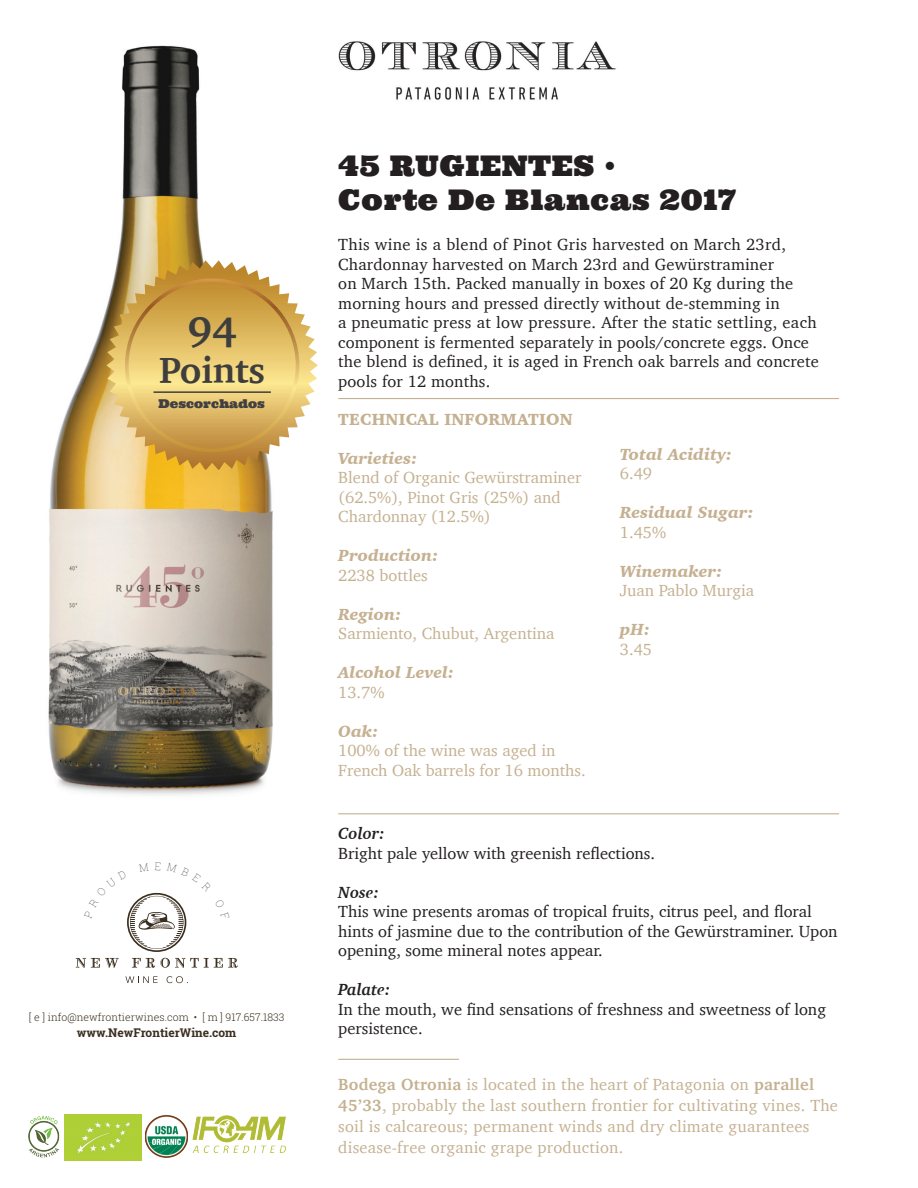
<style>
.page{position:relative;width:918px;height:1188px;background:#fff}
.page>*{position:absolute;margin:0;border:0;box-sizing:border-box;transform-origin:0 0}
.t1{font:700 42.3px "Charter";color:#3e3e3f}
.t2{font:700 37.2px "Charter";color:#3e3e3f}
.t3{font:28.5px/34.5px "Ultra";letter-spacing:.025em;color:#231f20}
.t4{font:16.5px/19.5px "Charter";letter-spacing:.005em;color:#231f20}
.t5{font:16.5px/19.5px "Charter";letter-spacing:.015em;color:#c5b191}
.t6{font:italic 900 16.5px "Charter";color:#c5b191}
.t7{font:900 16.5px "Charter";letter-spacing:.015em;color:#c5b191}
.t8{font:italic 700 16.5px "Charter";color:#231f20}
.t9{font:12.15px "Ultra";color:#413f41}
.t10{font:700 12px "Roboto Slab";color:#3a2e1f}
.t11{font:300 10.5px "Roboto Slab";color:#3a2e1f}
.s1{font-weight:700}
</style>
<div class="page">
<img style="left:338px;top:41px;width:278px;height:59px">
<hr style="left:338px;top:813px;width:501px;height:1px;background:#c5b191">
<hr style="left:338px;top:1059px;width:121px;height:1px;background:#c5b191">
<hr style="left:338px;top:398px;width:501px;height:1px;background:#c5b191">
<img style="left:48px;top:45px;width:225px;height:751px">
<svg style="left:106px;top:260px;width:212px;height:210px"></svg>
<svg style="left:125px;top:279px;width:174px;height:173px;background:#ddb866"></svg>
<hr style="left:154px;top:391px;width:117px;height:2px;background:#413f41">
<svg style="left:76px;top:958px;width:43px;height:10px"></svg>
<svg style="left:132px;top:958px;width:106px;height:10px"></svg>
<svg style="left:125px;top:976px;width:33px;height:7px"></svg>
<svg style="left:167px;top:976px;width:21px;height:7px"></svg>
<img style="left:145px;top:1115px;width:43px;height:43px">
<img style="left:192px;top:1115px;width:94px;height:38px">
<img style="left:65px;top:1115px;width:76px;height:45px">
<img style="left:28px;top:1116px;width:32px;height:42px">
<svg style="left:127px;top:892px;width:60px;height:60px"></svg>
<h1 class="t1" style="left:188px;top:295px;width:51px">94</h1>
<h2 class="t2" style="left:159px;top:338px;width:108px">Points</h2>
<p class="t9" style="left:159px;top:396px;width:108px">Descorchados</p>
<p class="t11" style="left:29px;top:1010px;width:257px">[ e ] info@newfrontierwines.com • [ m ] 917.657.1833</p>
<p class="t10" style="left:77px;top:1025px;width:161px">www.NewFrontierWine.com</p>
<h3 class="t3" style="left:338px;top:148px;width:399px">45 RUGIENTES •<br>Corte De Blancas 2017</h3>
<p class="t4" style="left:338px;top:235px;width:482px">This wine is a blend of Pinot Gris harvested on March 23rd, Chardonnay harvested on March 23rd and Gewürstraminer<br>on March 15th. Packed manually in boxes of 20 Kg during the morning hours and pressed directly without de-stemming in<br>a pneumatic press at low pressure. After the static settling, each component is fermented separately in pools/concrete eggs. Once the blend is defined, it is aged in French oak barrels and concrete pools for 12 months.</p>
<p class="t7" style="left:338px;top:409px;width:236px">TECHNICAL INFORMATION</p>
<p class="t6" style="left:338px;top:448px;width:81px">Varieties:</p>
<p class="t5" style="left:338px;top:468px;width:245px">Blend of Organic Gewürstraminer (62.5%), Pinot Gris (25%) and<br>Chardonnay (12.5%)</p>
<p class="t6" style="left:338px;top:545px;width:102px">Production:</p>
<p class="t5" style="left:338px;top:565px;width:91px">2238 bottles</p>
<p class="t6" style="left:338px;top:604px;width:65px">Region:</p>
<p class="t5" style="left:338px;top:624px;width:218px">Sarmiento, Chubut, Argentina</p>
<p class="t6" style="left:338px;top:662px;width:117px">Alcohol Level:</p>
<p class="t5" style="left:338px;top:682px;width:48px">13.7%</p>
<p class="t6" style="left:338px;top:721px;width:42px">Oak:</p>
<p class="t5" style="left:338px;top:741px;width:249px">100% of the wine was aged in<br>French Oak barrels for 16 months.</p>
<p class="t6" style="left:620px;top:444px;width:114px">Total Acidity:</p>
<p class="t5" style="left:620px;top:464px;width:34px">6.49</p>
<p class="t6" style="left:620px;top:502px;width:135px">Residual Sugar:</p>
<p class="t5" style="left:620px;top:522px;width:48px">1.45%</p>
<p class="t6" style="left:620px;top:561px;width:104px">Winemaker:</p>
<p class="t5" style="left:620px;top:581px;width:136px">Juan Pablo Murgia</p>
<p class="t6" style="left:620px;top:619px;width:32px">pH:</p>
<p class="t5" style="left:620px;top:639px;width:34px">3.45</p>
<p class="t8" style="left:338px;top:820px;width:48px">Color:</p>
<p class="t4" style="left:338px;top:843px;width:318px">Bright pale yellow with greenish reflections.</p>
<p class="t8" style="left:338px;top:878px;width:42px">Nose:</p>
<p class="t4" style="left:338px;top:902px;width:501px">This wine presents aromas of tropical fruits, citrus peel, and floral hints of jasmine due to the contribution of the Gewürstraminer. Upon opening, some mineral notes appear.</p>
<p class="t8" style="left:338px;top:976px;width:54px">Palate:</p>
<p class="t4" style="left:338px;top:999px;width:489px">In the mouth, we find sensations of freshness and sweetness of long persistence.</p>
<p class="t5" style="left:338px;top:1074px;width:501px;line-height:21px"><span class="s1">Bodega Otronia</span> is located in the heart of Patagonia on <span class="s1">parallel 45’33</span>, probably the last southern frontier for cultivating vines. The soil is calcareous; permanent winds and dry climate guarantees disease-free organic grape production.</p>
</div>
